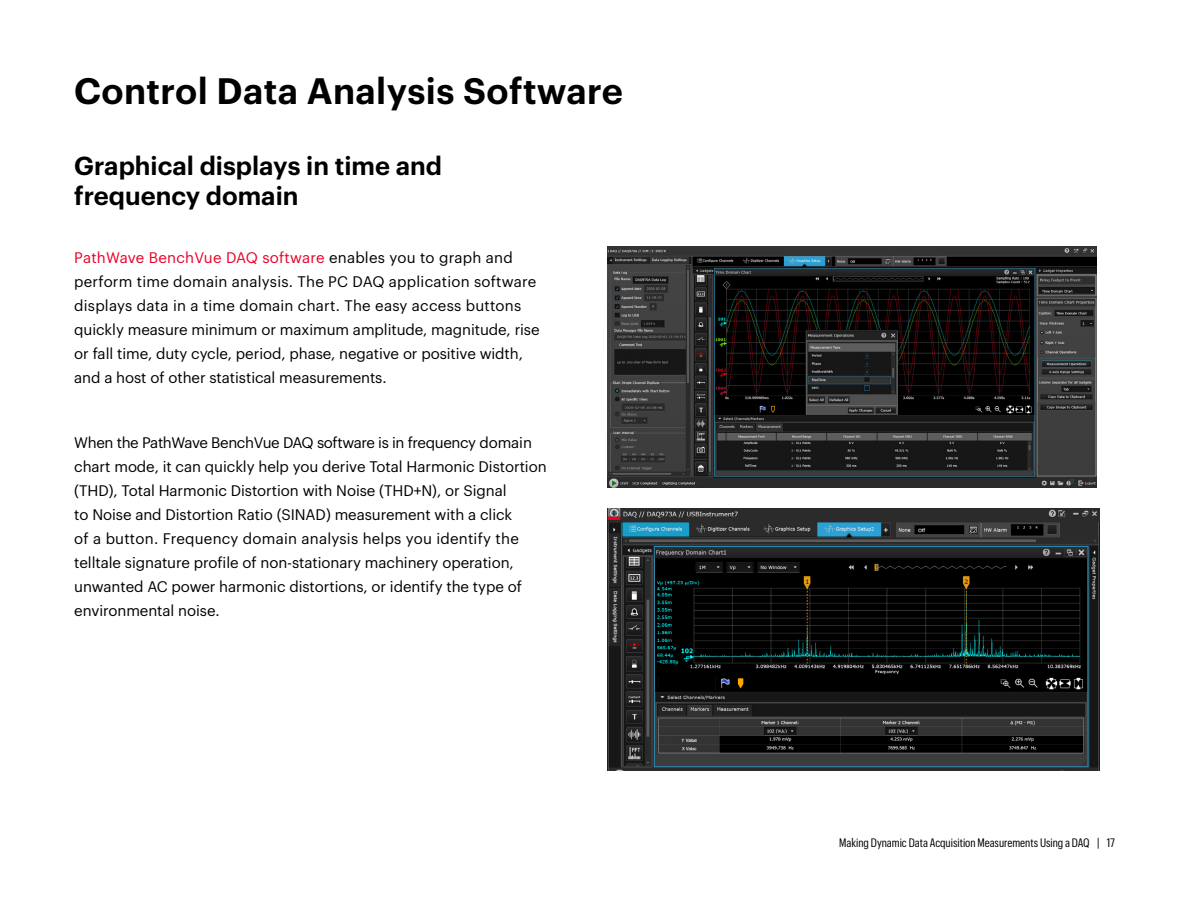
<style>
.page{position:relative;width:1188px;height:918px;background:#fff}
.page>*{position:absolute;margin:0;border:0;box-sizing:border-box;transform-origin:0 0}
.t1{font:600 36px "Graphik LC";letter-spacing:.01em;color:#000}
.t2{font:600 25.5px/30px "Graphik LC";color:#000}
.t3{font:15px/24px "Graphik LC";letter-spacing:-.005em;color:#000}
.t4{font:12px "Graphik Cond";color:#000}
.s1{color:#e90029}
</style>
<div class="page">
<img style="left:608px;top:246px;width:489px;height:242px">
<img style="left:608px;top:509px;width:491px;height:261px">
<h1 class="t1" style="left:74px;top:63px;width:550px">Control Data Analysis Software</h1>
<h2 class="t2" style="left:74px;top:149px;width:369px">Graphical displays in time and frequency domain</h2>
<p class="t3" style="left:74px;top:244px;width:467px"><span class="s1">PathWave BenchVue DAQ software</span> enables you to graph and perform time domain analysis. The PC DAQ application software displays data in a time domain chart. The easy access buttons quickly measure minimum or maximum amplitude, magnitude, rise or fall time, duty cycle, period, phase, negative or positive width, and a host of other statistical measurements.</p>
<p class="t3" style="left:74px;top:429px;width:474px">When the PathWave BenchVue DAQ software is in frequency domain chart mode, it can quickly help you derive Total Harmonic Distortion (THD), Total Harmonic Distortion with Noise (THD+N), or Signal<br>to Noise and Distortion Ratio (SINAD) measurement with a click<br>of a button. Frequency domain analysis helps you identify the telltale signature profile of non-stationary machinery operation, unwanted AC power harmonic distortions, or identify the type of environmental noise.</p>
<p class="t4" style="left:839px;top:835px;width:277px">Making Dynamic Data Acquisition Measurements Using a DAQ | 17</p>
</div>
